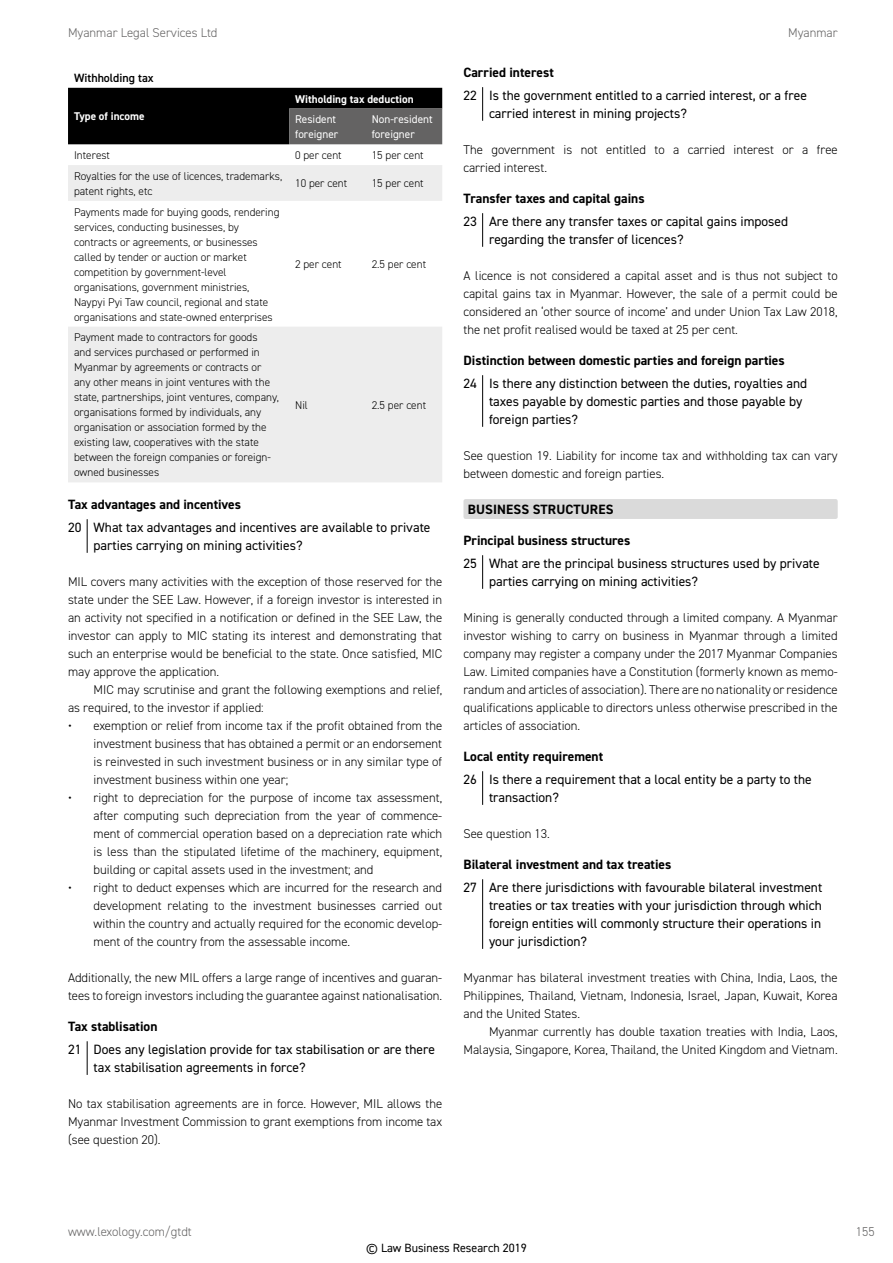
<style>
.page{position:relative;width:893px;height:1263px;background:#fff}
.page>*{position:absolute;margin:0;border:0;box-sizing:border-box;transform-origin:0 0}
.t1{font:13.5px/18px "DIN2014";color:#000}
.t2{font:700 13.5px "DIN2014";color:#000}
.t3{font:300 12.75px/18px "DIN2014";color:#000;text-align:justify}
.t4{font:300 12.75px "DIN2014";color:#646363}
.t5{font:12px "DIN2014";color:#000}
.t6{font:600 12px "DIN2014";color:#000}
.t7{font:300 11.25px/15px "DIN2014";color:#000}
.t8{font:11.25px/15px "DIN2014";color:#fff}
.t9{font:700 11.25px "DIN2014";color:#fff}
</style>
<div class="page">
<hr style="left:87px;top:519px;width:1px;height:34px;background:#000">
<hr style="left:87px;top:1041px;width:1px;height:34px;background:#000">
<svg style="left:68px;top:88px;width:374px;height:56px;background:#1a1a1a"></svg>
<svg style="left:68px;top:165px;width:374px;height:317px;fill:#ededed"></svg>
<hr style="left:482px;top:87px;width:1px;height:34px;background:#000">
<hr style="left:482px;top:213px;width:1px;height:34px;background:#000">
<hr style="left:482px;top:375px;width:1px;height:52px;background:#000">
<div style="left:463px;top:499px;width:375px;height:20px;background:#dadada;border-radius:2px"></div>
<hr style="left:482px;top:555px;width:1px;height:34px;background:#000">
<hr style="left:482px;top:771px;width:1px;height:34px;background:#000">
<hr style="left:482px;top:879px;width:1px;height:70px;background:#000">
<p class="t4" style="left:68px;top:25px;width:151px">Myanmar Legal Services Ltd</p>
<p class="t4" style="left:788px;top:25px;width:51px">Myanmar</p>
<p class="t6" style="left:74px;top:70px;width:81px">Withholding tax</p>
<p class="t9" style="left:74px;top:109px;width:72px">Type of income</p>
<p class="t9" style="left:295px;top:91px;width:120px">Witholding tax deduction</p>
<p class="t8" style="left:295px;top:112px;width:45px">Resident foreigner</p>
<p class="t8" style="left:372px;top:112px;width:62px">Non-resident foreigner</p>
<p class="t7" style="left:74px;top:148px;width:38px">Interest</p>
<p class="t7" style="left:295px;top:148px;width:48px">0 per cent</p>
<p class="t7" style="left:372px;top:148px;width:54px">15 per cent</p>
<p class="t7" style="left:74px;top:169px;width:210px">Royalties for the use of licences, trademarks, patent rights, etc</p>
<p class="t7" style="left:295px;top:176px;width:54px">10 per cent</p>
<p class="t7" style="left:372px;top:176px;width:54px">15 per cent</p>
<p class="t7" style="left:74px;top:204px;width:207px">Payments made for buying goods, rendering services, conducting businesses, by contracts or agreements, or businesses called by tender or auction or market competition by government-level organisations, government ministries, Naypyi Pyi Taw council, regional and state organisations and state-owned enterprises</p>
<p class="t7" style="left:295px;top:257px;width:48px">2 per cent</p>
<p class="t7" style="left:372px;top:257px;width:56px">2.5 per cent</p>
<p class="t7" style="left:74px;top:330px;width:207px">Payment made to contractors for goods<br>and services purchased or performed in Myanmar by agreements or contracts or any other means in joint ventures with the state, partnerships, joint ventures, company, organisations formed by individuals, any organisation or association formed by the existing law, cooperatives with the state between the foreign companies or foreign&shy;owned businesses</p>
<p class="t7" style="left:295px;top:397px;width:14px">Nil</p>
<p class="t7" style="left:372px;top:397px;width:56px">2.5 per cent</p>
<p class="t2" style="left:68px;top:496px;width:175px">Tax advantages and incentives</p>
<p class="t1" style="left:94px;top:518px;width:338px;text-indent:-26px">20 What tax advantages and incentives are available to private parties carrying on mining activities?</p>
<p class="t3" style="left:68px;top:572px;width:376px">MIL covers many activities with the exception of those reserved for the state under the SEE Law. However, if a foreign investor is interested in an activity not specified in a notification or defined in the SEE Law, the investor can apply to MIC stating its interest and demonstrating that such an enterprise would be beneficial to the state. Once satisfied, MIC may approve the application.</p>
<p class="t3" style="left:68px;top:680px;width:376px;text-indent:26px">MIC may scrutinise and grant the following exemptions and relief, as required, to the investor if applied:</p>
<p class="t3" style="left:94px;top:716px;width:350px;text-indent:-26px">• exemption or relief from income tax if the profit obtained from the investment business that has obtained a permit or an endorsement is reinvested in such investment business or in any similar type of investment business within one year;</p>
<p class="t3" style="left:94px;top:788px;width:350px;text-indent:-26px">• right to depreciation for the purpose of income tax assessment, after computing such depreciation from the year of commence&shy;ment of commercial operation based on a depreciation rate which is less than the stipulated lifetime of the machinery, equipment, building or capital assets used in the investment; and</p>
<p class="t3" style="left:94px;top:878px;width:350px;text-indent:-26px">• right to deduct expenses which are incurred for the research and development relating to the investment businesses carried out within the country and actually required for the economic develop&shy;ment of the country from the assessable income.</p>
<p class="t3" style="left:68px;top:968px;width:376px">Additionally, the new MIL offers a large range of incentives and guaran&shy;tees to foreign investors including the guarantee against nationalisation.</p>
<p class="t2" style="left:68px;top:1018px;width:91px">Tax stablisation</p>
<p class="t1" style="left:94px;top:1040px;width:343px;text-indent:-26px">21 Does any legislation provide for tax stabilisation or are there tax stabilisation agreements in force?</p>
<p class="t3" style="left:68px;top:1094px;width:376px">No tax stabilisation agreements are in force. However, MIL allows the Myanmar Investment Commission to grant exemptions from income tax (see question 20).</p>
<p class="t2" style="left:463px;top:64px;width:92px">Carried interest</p>
<p class="t1" style="left:489px;top:86px;width:319px;text-indent:-26px">22 Is the government entitled to a carried interest, or a free carried interest in mining projects?</p>
<p class="t3" style="left:463px;top:140px;width:376px">The government is not entitled to a carried interest or a free carried interest.</p>
<p class="t2" style="left:463px;top:190px;width:183px">Transfer taxes and capital gains</p>
<p class="t1" style="left:489px;top:212px;width:301px;text-indent:-26px">23 Are there any transfer taxes or capital gains imposed regarding the transfer of licences?</p>
<p class="t3" style="left:463px;top:266px;width:376px">A licence is not considered a capital asset and is thus not subject to capital gains tax in Myanmar. However, the sale of a permit could be considered an ‘other source of income’ and under Union Tax Law 2018, the net profit realised would be taxed at 25 per cent.</p>
<p class="t2" style="left:463px;top:352px;width:323px">Distinction between domestic parties and foreign parties</p>
<p class="t1" style="left:489px;top:374px;width:320px;text-indent:-26px">24 Is there any distinction between the duties, royalties and taxes payable by domestic parties and those payable by foreign parties?</p>
<p class="t3" style="left:463px;top:446px;width:376px">See question 19. Liability for income tax and withholding tax can vary between domestic and foreign parties.</p>
<p class="t2" style="left:468px;top:500px;width:147px">BUSINESS STRUCTURES</p>
<p class="t2" style="left:463px;top:532px;width:168px">Principal business structures</p>
<p class="t1" style="left:489px;top:554px;width:332px;text-indent:-26px">25 What are the principal business structures used by private parties carrying on mining activities?</p>
<p class="t3" style="left:463px;top:608px;width:376px">Mining is generally conducted through a limited company. A Myanmar investor wishing to carry on business in Myanmar through a limited company may register a company under the 2017 Myanmar Companies Law. Limited companies have a Constitution (formerly known as memo&shy;randum and articles of association). There are no nationality or residence qualifications applicable to directors unless otherwise prescribed in the articles of association.</p>
<p class="t2" style="left:463px;top:748px;width:141px">Local entity requirement</p>
<p class="t1" style="left:489px;top:770px;width:324px;text-indent:-26px">26 Is there a requirement that a local entity be a party to the transaction?</p>
<p class="t3" style="left:463px;top:824px;width:88px">See question 13.</p>
<p class="t2" style="left:463px;top:856px;width:209px">Bilateral investment and tax treaties</p>
<p class="t1" style="left:489px;top:878px;width:335px;text-align:justify;text-indent:-26px">27 Are there jurisdictions with favourable bilateral investment treaties or tax treaties with your jurisdiction through which foreign entities will commonly structure their operations in your jurisdiction?</p>
<p class="t3" style="left:463px;top:968px;width:376px">Myanmar has bilateral investment treaties with China, India, Laos, the Philippines, Thailand, Vietnam, Indonesia, Israel, Japan, Kuwait, Korea and the United States.</p>
<p class="t3" style="left:463px;top:1022px;width:376px;text-align:right">Myanmar currently has double taxation treaties with India, Laos,<br>Malaysia, Singapore, Korea, Thailand, the United Kingdom and Vietnam.</p>
<p class="t4" style="left:68px;top:1223px;width:125px">www.lexology.com/gtdt</p>
<p class="t4" style="left:856px;top:1223px;width:20px">155</p>
<p class="t5" style="left:366px;top:1240px;width:162px">© Law Business Research 2019</p>
</div>
